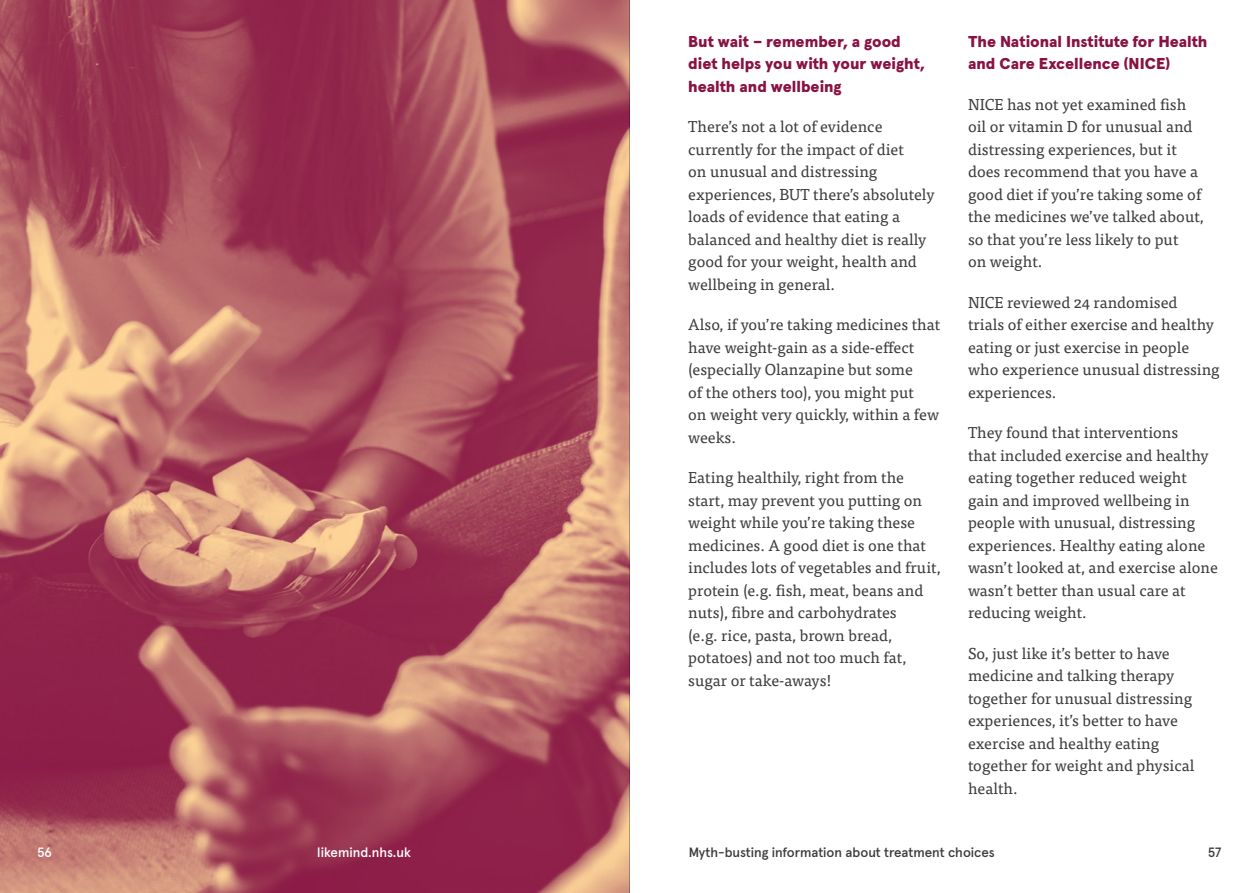
<style>
.page{position:relative;width:1259px;height:893px;background:#fff}
.page>*{position:absolute;margin:0;border:0;box-sizing:border-box;transform-origin:0 0}
.t1{font:15.75px/22.5px "Tisa Pro";color:#3c3c3b}
.t2{font:900 15.75px/22.5px "Apercu Pro";color:#881244}
.t3{font:500 13.5px "Apercu Pro";color:#3c3c3b}
.t4{font:500 13.5px "Apercu Pro";color:#fff}
</style>
<div class="page">
<img style="left:0;top:0;width:629px;height:893px">
<hr style="left:629px;top:0;width:1px;height:893px;background:#dadada">
<p class="t2" style="left:688px;top:29px;width:238px">But wait – remember, a good diet helps you with your weight, health and wellbeing</p>
<p class="t1" style="left:688px;top:114px;width:248px">There’s not a lot of evidence currently for the impact of diet<br>on unusual and distressing experiences, BUT there’s absolutely loads of evidence that eating a balanced and healthy diet is really good for your weight, health and wellbeing in general.</p>
<p class="t1" style="left:688px;top:312px;width:253px">Also, if you’re taking medicines that have weight-gain as a side-effect (especially Olanzapine but some<br>of the others too), you might put<br>on weight very quickly, within a few weeks.</p>
<p class="t1" style="left:688px;top:465px;width:254px">Eating healthily, right from the start, may prevent you putting on weight while you’re taking these medicines. A good diet is one that includes lots of vegetables and fruit, protein (e.g. fish, meat, beans and nuts), fibre and carbohydrates<br>(e.g. rice, pasta, brown bread, potatoes) and not too much fat, sugar or take-aways!</p>
<p class="t2" style="left:968px;top:29px;width:241px">The National Institute for Health and Care Excellence (NICE)</p>
<p class="t1" style="left:968px;top:92px;width:237px">NICE has not yet examined fish oil or vitamin D for unusual and distressing experiences, but it does recommend that you have a good diet if you’re taking some of the medicines we’ve talked about, so that you’re less likely to put<br>on weight.</p>
<p class="t1" style="left:968px;top:290px;width:253px">NICE reviewed 24 randomised<br>trials of either exercise and healthy eating or just exercise in people who experience unusual distressing experiences.</p>
<p class="t1" style="left:968px;top:421px;width:251px">They found that interventions<br>that included exercise and healthy eating together reduced weight gain and improved wellbeing in people with unusual, distressing experiences. Healthy eating alone wasn’t looked at, and exercise alone wasn’t better than usual care at reducing weight.</p>
<p class="t1" style="left:968px;top:641px;width:228px">So, just like it’s better to have medicine and talking therapy together for unusual distressing experiences, it’s better to have exercise and healthy eating together for weight and physical health.</p>
<p class="t4" style="left:38px;top:841px;width:16px">56</p>
<p class="t4" style="left:317px;top:841px;width:95px">likemind.nhs.uk</p>
<p class="t3" style="left:688px;top:841px;width:308px">Myth-busting information about treatment choices</p>
<p class="t3" style="left:1208px;top:841px;width:15px">57</p>
</div>
